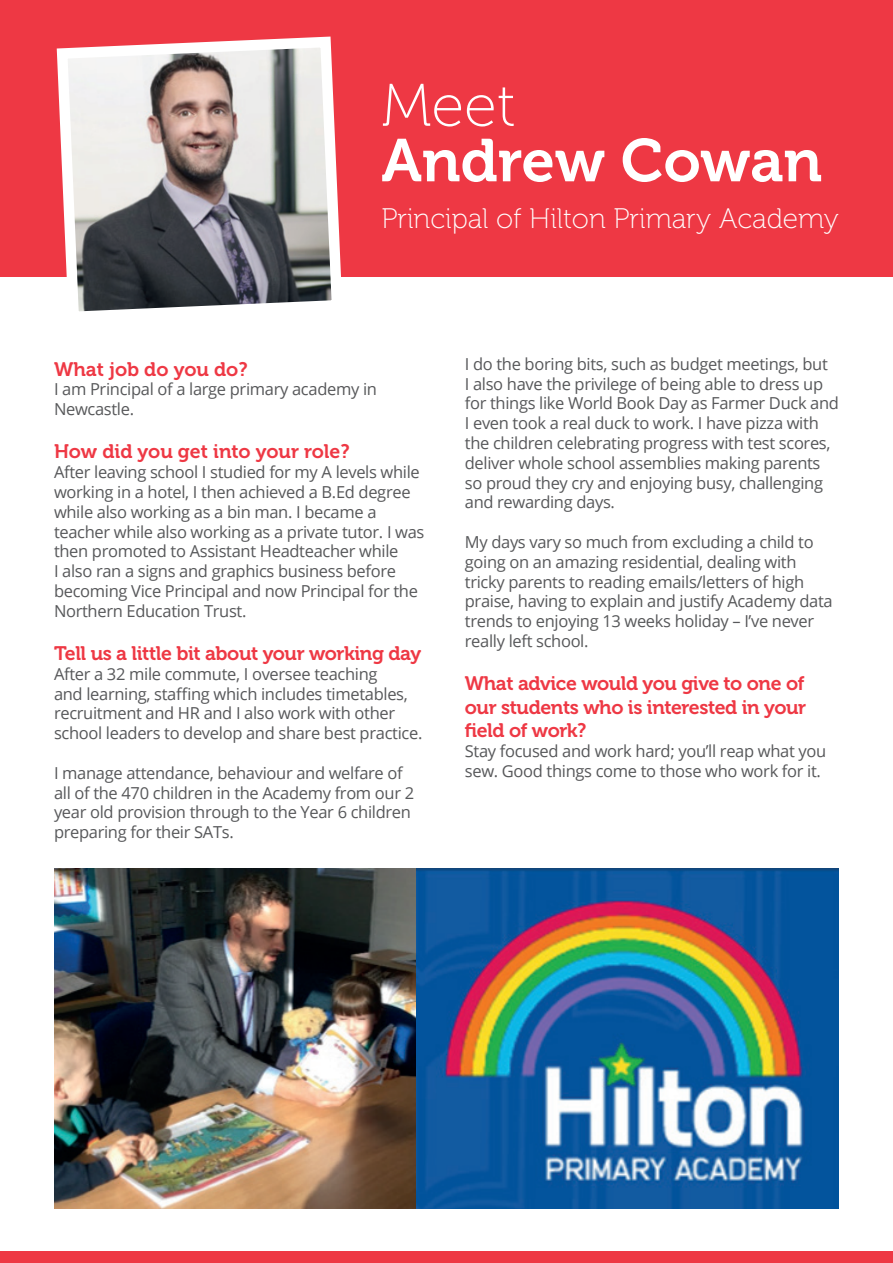
<style>
.page{position:relative;width:893px;height:1263px;background:#fff}
.page>*{position:absolute;margin:0;border:0;box-sizing:border-box;transform-origin:0 0}
.t1{font:60px "Museo 700";color:#fff}
.t2{font:60px "Museo 100";color:#fff}
.t3{font:28.2px "Museo 100";color:#fff}
.t4{font:19.5px/23.4px "Museo 700";letter-spacing:-.02em;color:#ee3844;text-align:justify}
.t5{font:19.5px "Museo 700";color:#ee3844}
.t6{font:16.5px/19.8px "Open Sans";letter-spacing:-.02em;color:#57585a}
</style>
<div class="page">
<div style="left:0;top:0;width:893px;height:276px;background:#ee3844"></div>
<div style="left:0;top:1252px;width:893px;height:11px;background:#ee3844"></div>
<svg style="left:51px;top:36px;width:297px;height:276px;background:#ab999a"></svg>
<img style="left:54px;top:868px;width:785px;height:341px">
<h1 class="t2" style="left:381px;top:73px;width:136px">Meet</h1>
<h1 class="t1" style="left:381px;top:127px;width:442px">Andrew Cowan</h1>
<h2 class="t3" style="left:381px;top:203px;width:459px">Principal of Hilton Primary Academy</h2>
<p class="t5" style="left:54px;top:358px;width:195px">What job do you do?</p>
<p class="t6" style="left:54px;top:379px;width:324px">I am Principal of a large primary academy in<br>Newcastle.</p>
<p class="t5" style="left:54px;top:441px;width:297px">How did you get into your role?</p>
<p class="t6" style="left:54px;top:462px;width:372px">After leaving school I studied for my A levels while working in a hotel, I then achieved a B.Ed degree while also working as a bin man. I became a teacher while also working as a private tutor. I was then promoted to Assistant Headteacher while<br>I also ran a signs and graphics business before becoming Vice Principal and now Principal for the Northern Education Trust.</p>
<p class="t4" style="left:54px;top:642px;width:369px">Tell us a little bit about your working day</p>
<p class="t6" style="left:54px;top:663px;width:370px">After a 32 mile commute, I oversee teaching<br>and learning, staffing which includes timetables, recruitment and HR and I also work with other school leaders to develop and share best practice.</p>
<p class="t6" style="left:54px;top:762px;width:362px">I manage attendance, behaviour and welfare of all of the 470 children in the Academy from our 2 year old provision through to the Year 6 children preparing for their SATs.</p>
<p class="t6" style="left:465px;top:353px;width:376px">I do the boring bits, such as budget meetings, but<br>I also have the privilege of being able to dress up for things like World Book Day as Farmer Duck and I even took a real duck to work. I have pizza with the children celebrating progress with test scores, deliver whole school assemblies making parents so proud they cry and enjoying busy, challenging and rewarding days.</p>
<p class="t6" style="left:465px;top:532px;width:369px">My days vary so much from excluding a child to going on an amazing residential, dealing with tricky parents to reading emails/letters of high praise, having to explain and justify Academy data trends to enjoying 13 weeks holiday – I’ve never really left school.</p>
<p class="t4" style="left:465px;top:672px;width:343px">What advice would you give to one of our students who is interested in your field of work?</p>
<p class="t6" style="left:465px;top:740px;width:363px">Stay focused and work hard; you’ll reap what you sew. Good things come to those who work for it.</p>
</div>
